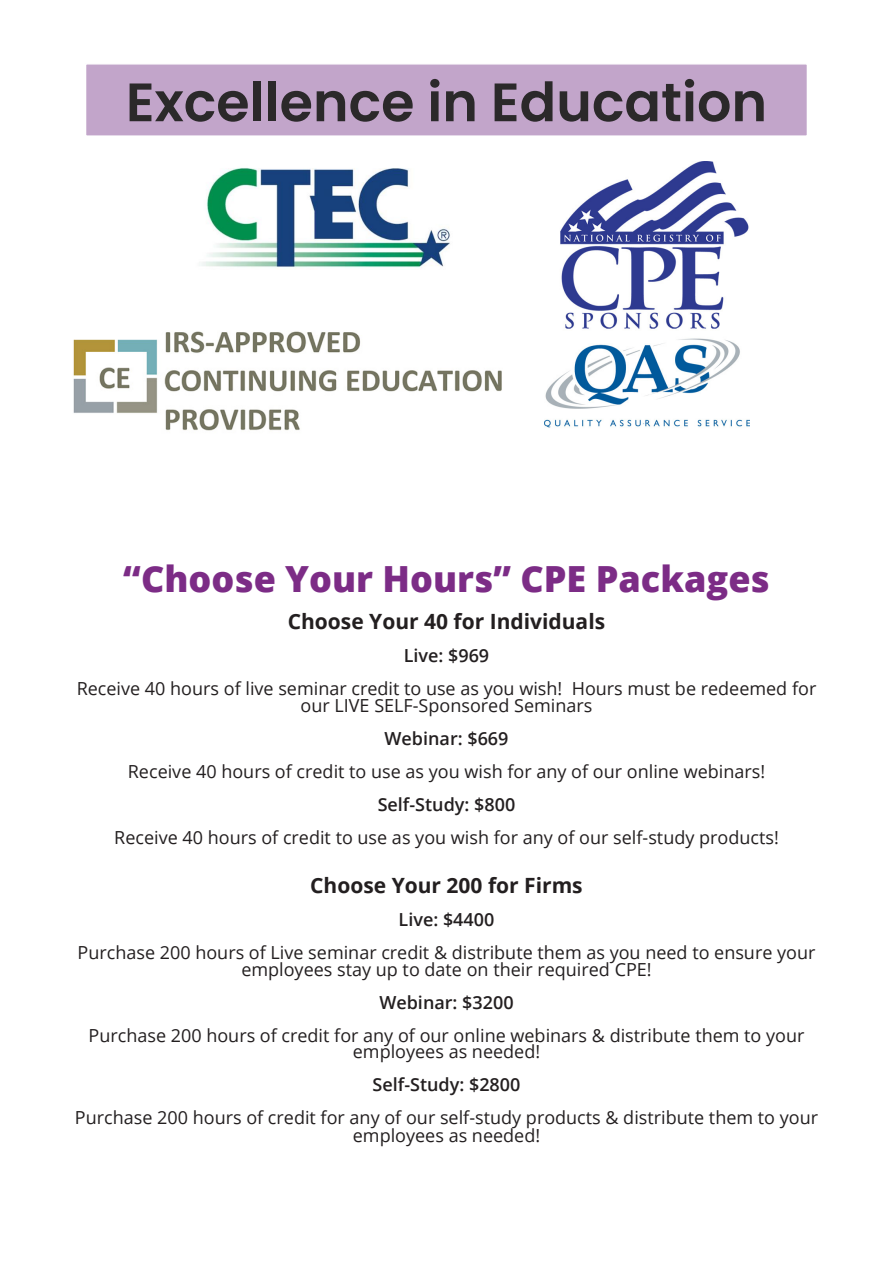
<style>
.page{position:relative;width:893px;height:1263px;background:#fff}
.page>*{position:absolute;margin:0;border:0;box-sizing:border-box;transform-origin:0 0}
.t1{font:600 54px "Poppins";color:#2b292a}
.t2{font:800 36px "Open Sans";color:#7c2c86}
.t3{font:700 21px "Open Sans";color:#231f20}
.t4{font:18px/16.5px "Open Sans";color:#231f20;text-align:center}
.t5{font:600 18px "Open Sans";color:#231f20}
</style>
<div class="page">
<div style="left:86px;top:64px;width:721px;height:72px;background:#c2a5ca"></div>
<div style="left:85px;top:63px;width:723px;height:74px;border:2px solid #fff"></div>
<img style="left:201px;top:168px;width:249px;height:100px">
<img style="left:544px;top:162px;width:205px;height:266px">
<img style="left:73px;top:331px;width:429px;height:100px">
<p class="t1" style="left:126px;top:71px;width:643px">Excellence in Education</p>
<p class="t2" style="left:123px;top:551px;width:648px">“Choose Your Hours” CPE Packages</p>
<p class="t3" style="left:288px;top:607px;width:319px">Choose Your 40 for Individuals</p>
<p class="t5" style="left:404px;top:643px;width:87px">Live: $969</p>
<p class="t4" style="left:77px;top:680px;width:741px">Receive 40 hours of live seminar credit to use as you wish! Hours must be redeemed for our LIVE SELF-Sponsored Seminars</p>
<p class="t5" style="left:384px;top:726px;width:126px">Webinar: $669</p>
<p class="t4" style="left:128px;top:763px;width:639px">Receive 40 hours of credit to use as you wish for any of our online webinars!</p>
<p class="t5" style="left:378px;top:792px;width:139px">Self-Study: $800</p>
<p class="t4" style="left:114px;top:829px;width:666px">Receive 40 hours of credit to use as you wish for any of our self-study products!</p>
<p class="t3" style="left:310px;top:871px;width:274px">Choose Your 200 for Firms</p>
<p class="t5" style="left:399px;top:907px;width:97px">Live: $4400</p>
<p class="t4" style="left:78px;top:944px;width:739px">Purchase 200 hours of Live seminar credit &amp; distribute them as you need to ensure your employees stay up to date on their required CPE!</p>
<p class="t5" style="left:379px;top:990px;width:136px">Webinar: $3200</p>
<p class="t4" style="left:89px;top:1027px;width:717px">Purchase 200 hours of credit for any of our online webinars &amp; distribute them to your</p>
<p class="t4" style="left:353px;top:1043px;width:189px">employees as needed!</p>
<p class="t5" style="left:373px;top:1072px;width:149px">Self-Study: $2800</p>
<p class="t4" style="left:75px;top:1109px;width:745px">Purchase 200 hours of credit for any of our self-study products &amp; distribute them to your</p>
<p class="t4" style="left:353px;top:1127px;width:189px">employees as needed!</p>
</div>
